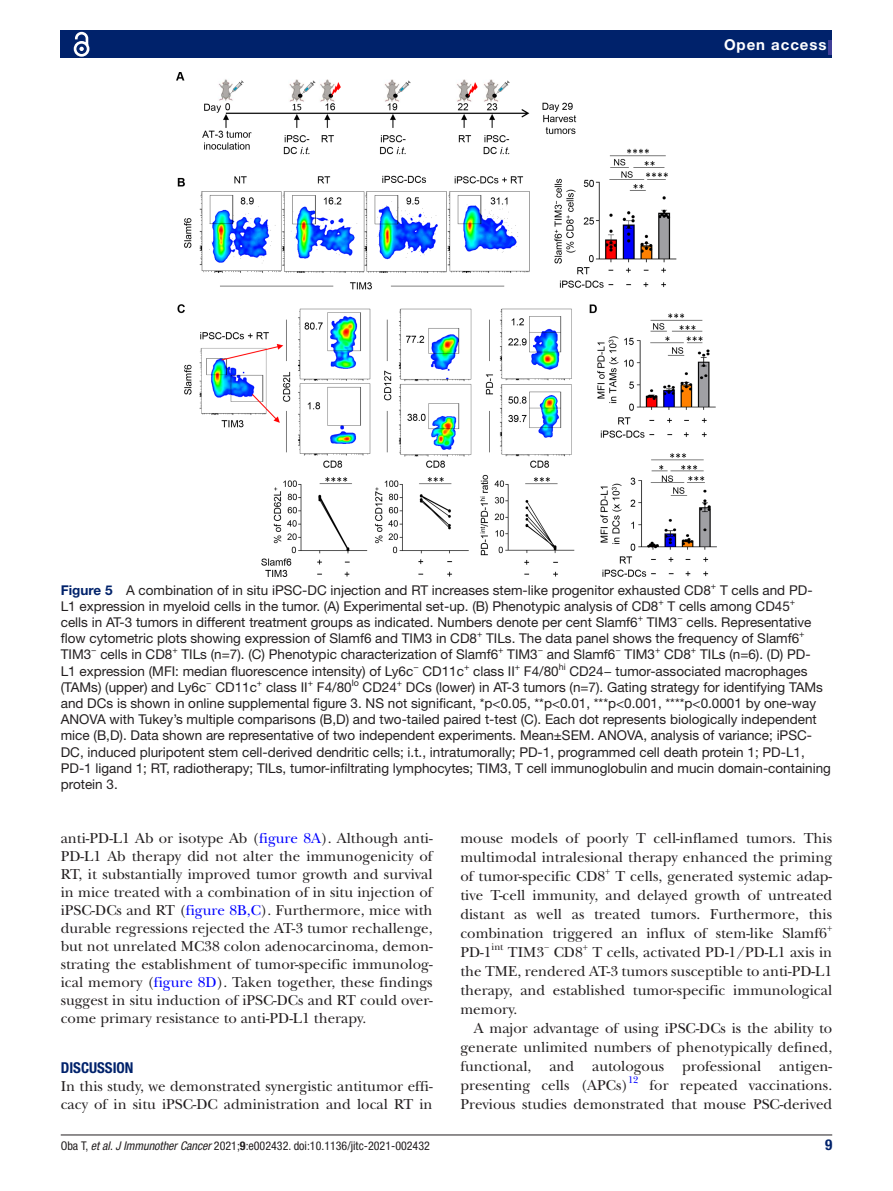
<style>
.page{position:relative;width:893px;height:1191px;background:#fff}
.page>*{position:absolute;margin:0;border:0;box-sizing:border-box;transform-origin:0 0}
.t1{font:15px/19px "New Baskerville";color:#231f20;text-align:justify}
.t2{font:700 condensed 15px "Helvetica Neue LT Std";color:#00226b}
.t3{font:700 15px "Helvetica Neue LT Std";letter-spacing:.065em;color:#fff}
.t4{font:13.5px/16.2px "Helvetica Neue LT Std";color:#231f20}
.t5{font:condensed 12px "Helvetica Neue LT Std";color:#231f20}
.t6{font:9.9px "New Baskerville";color:#231f20}
.t7{font:9.9px "New Baskerville";color:#00f}
.t8{font:9px "Helvetica Neue LT Std";color:#231f20}
.s1{font-weight:700;color:#00226b}
.s2{color:#00f}
.s3{font-style:italic}
.s4{font-weight:700}
</style>
<div class="page">
<hr style="left:61px;top:1134px;width:771px;height:1px;background:#231f20">
<div style="left:61px;top:31px;width:771px;height:27px;background:#00226b"></div>
<hr style="left:828px;top:40px;width:4px;height:15px;background:#414099">
<svg style="left:73px;top:31px;width:17px;height:26px"></svg>
<img style="left:176px;top:73px;width:540px;height:504px">
<p class="t3" style="left:724px;top:35px;width:104px">Open access</p>
<p class="t4" style="left:61px;top:581px;width:652px"><span class="s1">Figure 5</span> A combination of in situ iPSC-DC injection and RT increases stem-like progenitor exhausted CD8</p>
<p class="t8" style="left:711px;top:580px;width:7px">+</p>
<p class="t4" style="left:61px;top:581px;width:753px;text-indent:659px">T cells and PD-L1 expression in myeloid cells in the tumor. (A) Experimental set-up. (B) Phenotypic analysis of CD8<sup>+</sup> T cells among CD45<sup>+ </sup>cells in AT-3 tumors in different treatment groups as indicated. Numbers denote per cent Slamf6<sup>+</sup> TIM3<sup>−</sup> cells. Representative flow cytometric plots showing expression of Slamf6 and TIM3 in CD8<sup>+</sup> TILs. The data panel shows the frequency of Slamf6</p>
<p class="t8" style="left:799px;top:628px;width:7px">+</p>
<p class="t4" style="left:61px;top:646px;width:751px">TIM3<sup>−</sup> cells in CD8<sup>+</sup> TILs (n=7). (C) Phenotypic characterization of Slamf6<sup>+</sup> TIM3<sup>−</sup> and Slamf6<sup>−</sup> TIM3<sup>+</sup> CD8<sup>+</sup> TILs (n=6). (D) PD-<br>L1 expression (MFI: median fluorescence intensity) of Ly6c<sup>−</sup> CD11c</p>
<p class="t8" style="left:464px;top:661px;width:7px">+</p>
<p class="t4" style="left:473px;top:662px;width:43px">class II</p>
<p class="t8" style="left:515px;top:661px;width:7px">+</p>
<p class="t4" style="left:524px;top:662px;width:36px">F4/80</p>
<p class="t8" style="left:559px;top:661px;width:8px">hi</p>
<p class="t4" style="left:61px;top:662px;width:772px;text-indent:509px">CD24− tumor-associated macrophages (TAMs) (upper) and Ly6c<sup>−</sup> CD11c<sup>+</sup> class II<sup>+</sup> F4/80<sup>lo</sup> CD24<sup>+</sup> DCs (lower) in AT-3 tumors (n=7). Gating strategy for identifying TAMs and DCs is shown in online supplemental figure 3. NS not significant, *p&lt;0.05, **p&lt;0.01, ***p&lt;0.001, ****p&lt;0.0001 by one-way ANOVA with Tukey’s multiple comparisons (B,D) and two-tailed paired t-test (C). Each dot represents biologically independent mice (B,D). Data shown are representative of two independent experiments. Mean±SEM. ANOVA, analysis of variance; iPSC-DC, induced pluripotent stem cell-derived dendritic cells; i.t., intratumorally; PD-1, programmed cell death protein 1; PD-L1, PD-1 ligand 1; RT, radiotherapy; TILs, tumor-infiltrating lymphocytes; TIM3, T cell immunoglobulin and mucin domain-containing protein 3.</p>
<p class="t1" style="left:61px;top:828px;width:373px;line-height:18px">anti-PD-L1 Ab or isotype Ab (<span class="s2">figure 8A</span>). Although anti-PD-L1 Ab therapy did not alter the immunogenicity of RT, it substantially improved tumor growth and survival in mice treated with a combination of in situ injection of iPSC-DCs and RT (<span class="s2">figure 8B,C</span>). Furthermore, mice with durable regressions rejected the AT-3 tumor rechallenge, but not unrelated MC38 colon adenocarcinoma, demon&shy;strating the establishment of tumor-specific immunolog&shy;ical memory (<span class="s2">figure 8D</span>). Taken together, these findings suggest in situ induction of iPSC-DCs and RT could over&shy;come primary resistance to anti-PD-L1 therapy.</p>
<p class="t2" style="left:61px;top:1059px;width:74px">DISCUSSION</p>
<p class="t1" style="left:61px;top:1077px;width:373px;line-height:18px">In this study, we demonstrated synergistic antitumor effi&shy;cacy of in situ iPSC-DC administration and local RT in</p>
<p class="t1" style="left:460px;top:828px;width:373px">mouse models of poorly T cell-inflamed tumors. This multimodal intralesional therapy enhanced the priming of tumor-specific CD8</p>
<p class="t6" style="left:605px;top:865px;width:7px">+</p>
<p class="t1" style="left:460px;top:866px;width:373px;text-indent:155px">T cells, generated systemic adap&shy;tive T-cell immunity, and delayed growth of untreated distant as well as treated tumors. Furthermore, this combination triggered an influx of stem-like Slamf6<sup>+ </sup>PD-1</p>
<p class="t6" style="left:492px;top:941px;width:13px">int</p>
<p class="t1" style="left:508px;top:942px;width:38px">TIM3</p>
<p class="t6" style="left:544px;top:941px;width:7px">−</p>
<p class="t1" style="left:554px;top:942px;width:31px">CD8</p>
<p class="t6" style="left:583px;top:941px;width:7px">+</p>
<p class="t1" style="left:460px;top:942px;width:373px;text-indent:132px">T cells, activated PD-1/PD-L1 axis in the TME, rendered AT-3 tumors susceptible to anti-PD-L1 therapy, and established tumor-specific immunological memory.</p>
<p class="t1" style="left:460px;top:1018px;width:373px;text-indent:14px">A major advantage of using iPSC-DCs is the ability to generate unlimited numbers of phenotypically defined, functional, and autologous professional antigen&shy;presenting cells (APCs)</p>
<p class="t7" style="left:628px;top:1074px;width:12px">12</p>
<p class="t1" style="left:460px;top:1075px;width:373px;text-align:right">for repeated vaccinations.<br>Previous studies demonstrated that mouse PSC-derived</p>
<p class="t5" style="left:61px;top:1138px;width:371px">Oba T, <span class="s3">et al</span>. <span class="s3">J Immunother Cancer</span> 2021;<span class="s4">9</span>:e002432. doi:10.1136/jitc-2021-002432</p>
<p class="t2" style="left:825px;top:1135px;width:9px">9</p>
</div>
